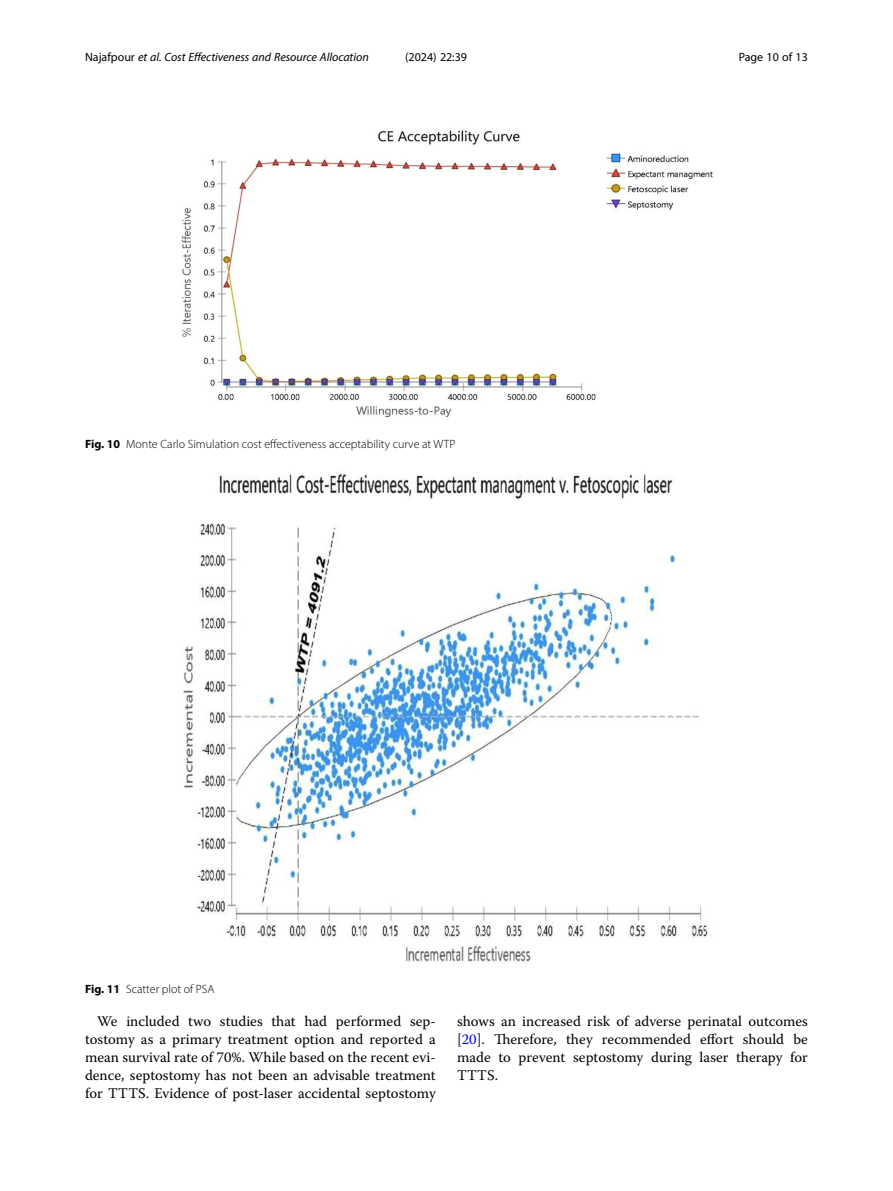
<style>
.page{position:relative;width:893px;height:1191px;background:#fff}
.page>*{position:absolute;margin:0;border:0;box-sizing:border-box;transform-origin:0 0}
.Body_Text_Indent{font:14.7px/18px "Warnock Pro";color:#000;text-align:justify}
.Figure_Caption{font:300 12px "Myriad Pro";color:#000}
.t1{font:italic 12px "Myriad Pro";color:#000}
.t2{font:12px "Myriad Pro";color:#000}
.s1{font-style:normal}
.s2{font-weight:700}
.s3{color:#00f}
</style>
<div class="page">
<img style="left:183px;top:473px;width:525px;height:490px">
<img style="left:181px;top:130px;width:532px;height:288px">
<p class="t1" style="left:85px;top:50px;width:285px"><span class="s1">Najafpour</span> et al. Cost Effectiveness and Resource Allocation</p>
<p class="t2" style="left:405px;top:50px;width:63px">(2024) 22:39</p>
<p class="t2" style="left:739px;top:50px;width:71px">Page 10 of 13</p>
<p class="Figure_Caption" style="left:85px;top:436px;width:372px"><span class="s2">Fig. 10</span> Monte Carlo Simulation cost effectiveness acceptability curve at WTP</p>
<p class="Figure_Caption" style="left:85px;top:981px;width:131px"><span class="s2">Fig. 11</span> Scatter plot of PSA</p>
<p class="Body_Text_Indent" style="left:85px;top:1012px;width:352px;text-indent:12px">We included two studies that had performed sep&shy;tostomy as a primary treatment option and reported a mean survival rate of 70%. While based on the recent evi&shy;dence, septostomy has not been an advisable treatment for TTTS. Evidence of post-laser accidental septostomy</p>
<p class="Body_Text_Indent" style="left:457px;top:1012px;width:352px">shows an increased risk of adverse perinatal outcomes [<span class="s3">20</span>]. Therefore, they recommended effort should be made to prevent septostomy during laser therapy for TTTS.</p>
</div>
